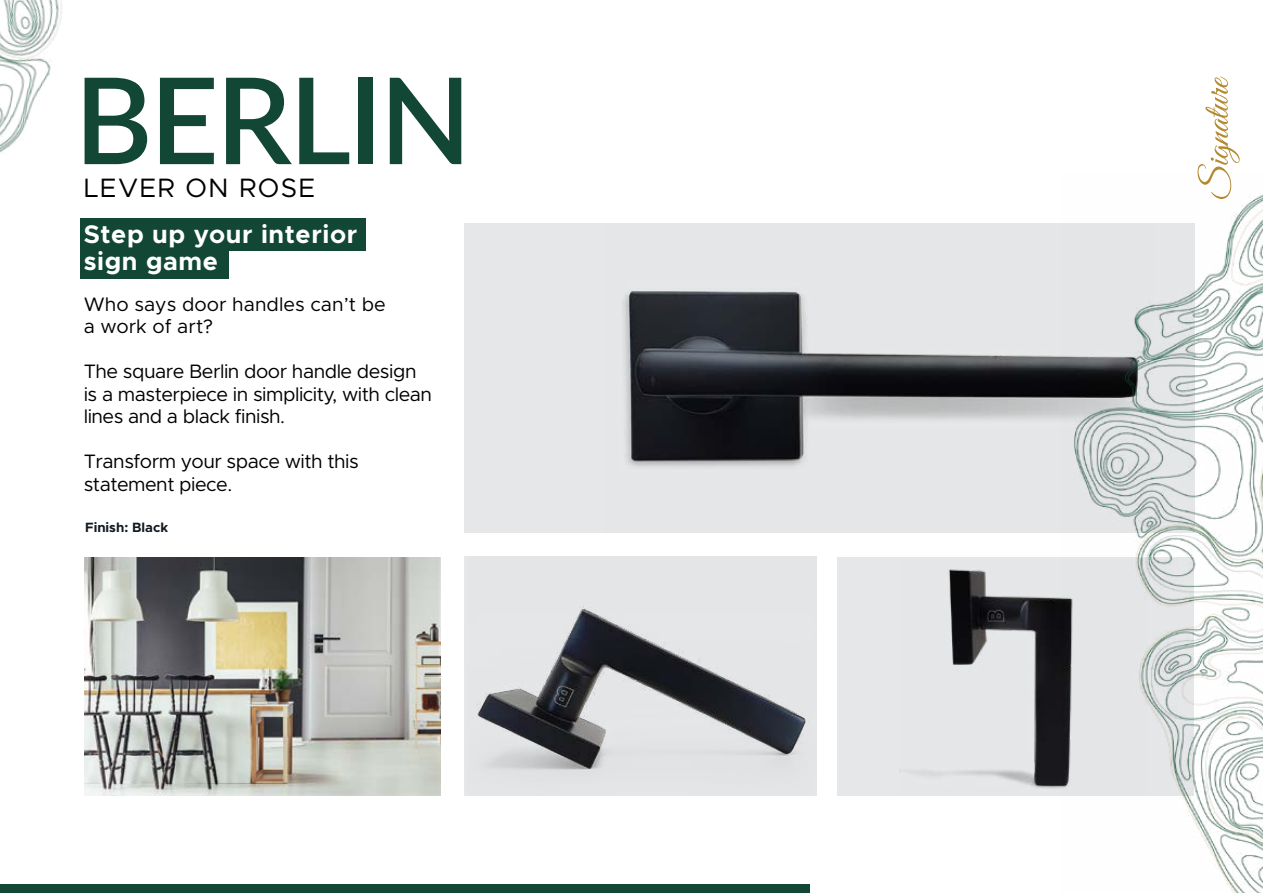
<style>
.page{position:relative;width:1263px;height:893px;background:#fff}
.page>*{position:absolute;margin:0;border:0;box-sizing:border-box;transform-origin:0 0}
.t1{font:600 120px "Lato";letter-spacing:-.025em;color:#114734}
.t2{font:26.7px "Metropolis";letter-spacing:.05em;color:#000}
.t3{font:700 25.5px/27px "Metropolis";letter-spacing:.025em;color:#fff}
.t4{font:19.5px/22.5px "Metropolis";letter-spacing:-.025em;color:#000}
.t5{font:19.5px/22.5px "Metropolis";color:#000}
.t6{font:700 13.5px "Metropolis";color:#111921}
</style>
<div class="page">
<svg style="left:1197px;top:77px;width:42px;height:96px"></svg>
<img style="left:0;top:0;width:62px;height:153px">
<div style="left:0;top:885px;width:809px;height:8px;background:#114734"></div>
<img style="left:84px;top:557px;width:356px;height:238px">
<div style="left:837px;top:557px;width:357px;height:239px;background:#e6e7e8"></div>
<div style="left:464px;top:223px;width:730px;height:310px;background:#e6e7e8"></div>
<img style="left:623px;top:290px;width:439px;height:177px">
<img style="left:917px;top:569px;width:145px;height:219px">
<img style="left:468px;top:556px;width:349px;height:239px">
<img style="left:1062px;top:173px;width:201px;height:720px">
<div style="left:80px;top:218px;width:286px;height:33px;background:#114734"></div>
<div style="left:80px;top:246px;width:149px;height:33px;background:#114734"></div>
<h1 class="t1" style="left:74px;top:33px;width:399px">BERLIN</h1>
<h2 class="t2" style="left:84px;top:171px;width:233px">LEVER ON ROSE</h2>
<h3 class="t3" style="left:84px;top:221px;width:326px">Step up your interior de&shy;sign game</h3>
<p class="t5" style="left:84px;top:293px;width:303px">Who says door handles can’t be a work of art?</p>
<p class="t4" style="left:84px;top:360px;width:350px">The square Berlin door handle design is a masterpiece in simplicity, with clean lines and a black finish.</p>
<p class="t4" style="left:84px;top:450px;width:277px">Transform your space with this statement piece.</p>
<p class="t6" style="left:85px;top:518px;width:85px">Finish: Black</p>
</div>
